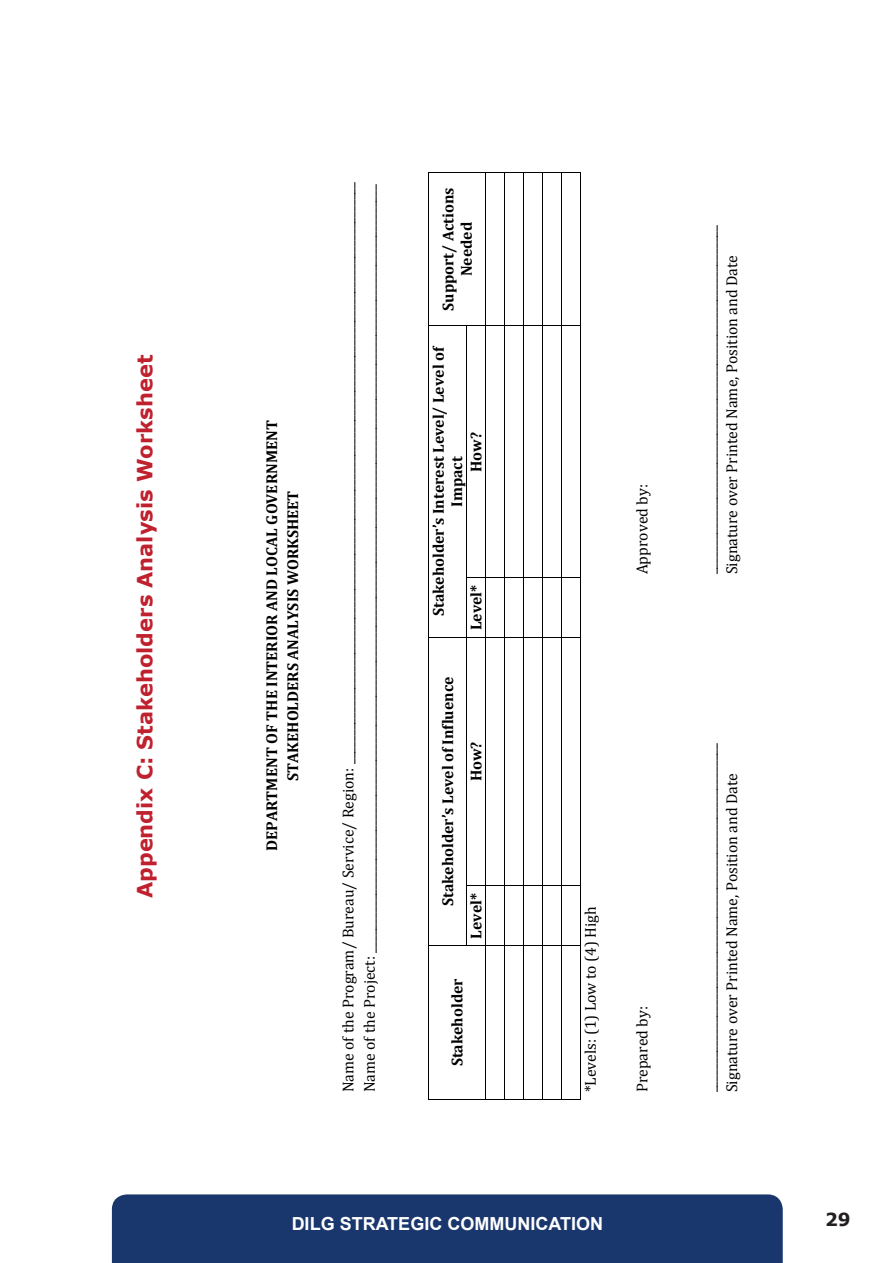
<style>
.page{position:relative;width:893px;height:1263px;background:#fff}
.page>*{position:absolute;margin:0;border:0;box-sizing:border-box;transform-origin:0 0}
.t1{font:700 21px "Verdana";color:#bf212e}
.t2{font:700 18px "Arial";color:#fff}
.t3{font:700 18px "Verdana";color:#231f20}
.t4{font:15.75px/21px "Cambria";color:#000}
.t5{font:700 15.75px/21px "Cambria";color:#000;text-align:center}
</style>
<div class="page">
<div style="left:112px;top:1194px;width:671px;height:69px;background:#19376d"></div>
<hr style="left:428px;top:946px;width:1px;height:153px;background:#000">
<hr style="left:428px;top:637px;width:1px;height:308px;background:#000">
<hr style="left:428px;top:326px;width:1px;height:311px;background:#000">
<hr style="left:428px;top:172px;width:1px;height:154px;background:#000">
<hr style="left:429px;top:1099px;width:37px;height:1px;background:#000">
<hr style="left:429px;top:945px;width:37px;height:1px;background:#000">
<hr style="left:429px;top:637px;width:37px;height:1px;background:#000">
<hr style="left:429px;top:326px;width:37px;height:1px;background:#000">
<hr style="left:429px;top:172px;width:37px;height:1px;background:#000">
<hr style="left:466px;top:886px;width:1px;height:59px;background:#000">
<hr style="left:466px;top:637px;width:1px;height:248px;background:#000">
<hr style="left:466px;top:578px;width:1px;height:59px;background:#000">
<hr style="left:466px;top:326px;width:1px;height:251px;background:#000">
<hr style="left:485px;top:946px;width:1px;height:153px;background:#000">
<hr style="left:485px;top:886px;width:1px;height:59px;background:#000">
<hr style="left:485px;top:637px;width:1px;height:248px;background:#000">
<hr style="left:485px;top:578px;width:1px;height:59px;background:#000">
<hr style="left:485px;top:326px;width:1px;height:251px;background:#000">
<hr style="left:485px;top:172px;width:1px;height:154px;background:#000">
<hr style="left:504px;top:946px;width:1px;height:153px;background:#000">
<hr style="left:504px;top:886px;width:1px;height:59px;background:#000">
<hr style="left:504px;top:637px;width:1px;height:248px;background:#000">
<hr style="left:504px;top:578px;width:1px;height:59px;background:#000">
<hr style="left:504px;top:326px;width:1px;height:251px;background:#000">
<hr style="left:504px;top:172px;width:1px;height:154px;background:#000">
<hr style="left:523px;top:946px;width:1px;height:153px;background:#000">
<hr style="left:523px;top:886px;width:1px;height:59px;background:#000">
<hr style="left:523px;top:637px;width:1px;height:248px;background:#000">
<hr style="left:523px;top:578px;width:1px;height:59px;background:#000">
<hr style="left:523px;top:326px;width:1px;height:251px;background:#000">
<hr style="left:523px;top:172px;width:1px;height:154px;background:#000">
<hr style="left:542px;top:946px;width:1px;height:153px;background:#000">
<hr style="left:542px;top:886px;width:1px;height:59px;background:#000">
<hr style="left:542px;top:637px;width:1px;height:248px;background:#000">
<hr style="left:542px;top:578px;width:1px;height:59px;background:#000">
<hr style="left:542px;top:326px;width:1px;height:251px;background:#000">
<hr style="left:542px;top:172px;width:1px;height:154px;background:#000">
<hr style="left:561px;top:946px;width:1px;height:153px;background:#000">
<hr style="left:561px;top:886px;width:1px;height:59px;background:#000">
<hr style="left:561px;top:637px;width:1px;height:248px;background:#000">
<hr style="left:561px;top:578px;width:1px;height:59px;background:#000">
<hr style="left:561px;top:326px;width:1px;height:251px;background:#000">
<hr style="left:561px;top:172px;width:1px;height:154px;background:#000">
<svg style="left:466px;top:1099px;width:115px;height:1px"></svg>
<hr style="left:580px;top:946px;width:1px;height:153px;background:#000">
<svg style="left:466px;top:945px;width:115px;height:1px"></svg>
<hr style="left:580px;top:886px;width:1px;height:59px;background:#000">
<svg style="left:466px;top:885px;width:115px;height:1px"></svg>
<hr style="left:580px;top:637px;width:1px;height:248px;background:#000">
<svg style="left:467px;top:637px;width:113px;height:1px"></svg>
<hr style="left:580px;top:578px;width:1px;height:59px;background:#000">
<svg style="left:466px;top:577px;width:115px;height:1px"></svg>
<hr style="left:580px;top:326px;width:1px;height:251px;background:#000">
<hr style="left:580px;top:172px;width:1px;height:154px;background:#000">
<svg style="left:466px;top:172px;width:114px;height:1px"></svg>
<p class="t1" style="left:130px;top:898px;width:545px;rotate:-90deg">Appendix C: Stakeholders Analysis Worksheet</p>
<p class="t5" style="left:261px;top:851px;width:432px;rotate:-90deg">DEPARTMENT OF THE INTERIOR AND LOCAL GOVERNMENT<br>STAKEHOLDERS ANALYSIS WORKSHEET</p>
<p class="t4" style="left:338px;top:1092px;width:912px;rotate:-90deg">Name of the Program/ Bureau/ Service/ Region: ____________________________________________________________________________________________________<br>Name of the Project: ____________________________________________________________________________________________________________________________________</p>
<p class="t5" style="left:438px;top:311px;width:125px;line-height:18.1px;rotate:-90deg">Support/ Actions<br>Needed</p>
<p class="t5" style="left:429px;top:616px;width:272px;line-height:18.5px;rotate:-90deg">Stakeholder’s Interest Level/ Level of<br>Impact</p>
<p class="t5" style="left:465px;top:472px;width:41px;rotate:-90deg">How?</p>
<p class="t5" style="left:465px;top:630px;width:47px;rotate:-90deg">Level*</p>
<p class="t5" style="left:437px;top:906px;width:231px;rotate:-90deg">Stakeholder’s Level of Influence</p>
<p class="t5" style="left:465px;top:781px;width:41px;rotate:-90deg">How?</p>
<p class="t5" style="left:465px;top:938px;width:47px;rotate:-90deg">Level*</p>
<p class="t5" style="left:446px;top:1066px;width:89px;rotate:-90deg">Stakeholder</p>
<p class="t4" style="left:632px;top:574px;width:92px;rotate:-90deg">Approved by:</p>
<p class="t4" style="left:700px;top:574px;width:351px;rotate:-90deg">____________________________________________________________</p>
<p class="t4" style="left:721px;top:574px;width:321px;rotate:-90deg">Signature over Printed Name, Position and Date</p>
<p class="t4" style="left:580px;top:1092px;width:188px;rotate:-90deg">*Levels: (1) Low to (4) High</p>
<p class="t4" style="left:632px;top:1092px;width:88px;rotate:-90deg">Prepared by:</p>
<p class="t4" style="left:700px;top:1092px;width:351px;rotate:-90deg">____________________________________________________________</p>
<p class="t4" style="left:721px;top:1092px;width:321px;rotate:-90deg">Signature over Printed Name, Position and Date</p>
<p class="t2" style="left:292px;top:1212px;width:313px">DILG STRATEGIC COMMUNICATION</p>
<p class="t3" style="left:825px;top:1207px;width:27px">29</p>
</div>
